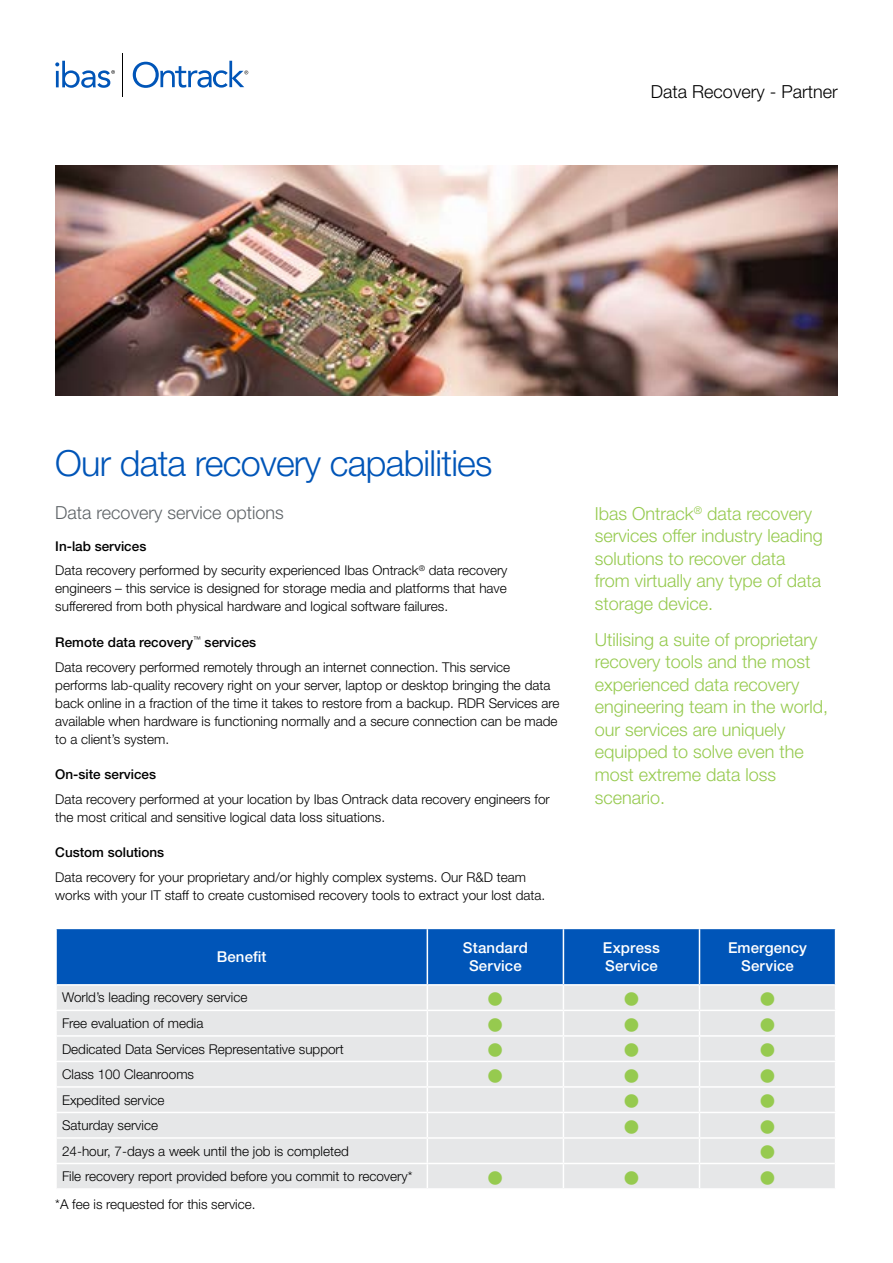
<style>
.page{position:relative;width:893px;height:1263px;background:#fff}
.page>*{position:absolute;margin:0;border:0;box-sizing:border-box;transform-origin:0 0}
.t1{font:300 36px "Helvetica Neue LT Std";letter-spacing:-.02em;color:#0055b8}
.t2{font:300 18px/22.5px "Helvetica Neue LT Std";color:#96ca4f}
.t3{font:300 18px "Helvetica Neue LT Std";color:#5e6367}
.t4{font:300 18px "Helvetica Neue LT Std";color:#000}
.t5{font:500 15px/18px "Helvetica Neue LT Std";letter-spacing:.01em;color:#fff;text-align:center}
.t6{font:300 13.5px/18px "Helvetica Neue LT Std";color:#000}
.t7{font:500 13.5px "Helvetica Neue LT Std";color:#000}
.t8{font:13.5px "Webdings";color:#96ca4f}
.s1{font-weight:500}
</style>
<div class="page">
<svg style="left:55px;top:61px;width:60px;height:27px"></svg>
<hr style="left:122px;top:54px;width:1px;height:43px;background:#000">
<svg style="left:133px;top:61px;width:115px;height:27px"></svg>
<img style="left:55px;top:166px;width:783px;height:229px">
<svg style="left:56px;top:929px;width:780px;height:259px;background:#b6c9de"></svg>
<hr style="left:55px;top:929px;width:2px;height:55px;background:#fff">
<h2 class="t4" style="left:651px;top:81px;width:188px">Data Recovery - Partner</h2>
<h1 class="t1" style="left:55px;top:442px;width:439px">Our data recovery capabilities</h1>
<h2 class="t3" style="left:55px;top:502px;width:230px">Data recovery service options</h2>
<p class="t6" style="left:55px;top:533px;width:454px;line-height:24.8px"><span class="s1">In-lab services<br></span>Data recovery performed by security experienced Ibas Ontrack<sup>®</sup> data recovery</p>
<p class="t6" style="left:55px;top:579px;width:453px">engineers – this service is designed for storage media and platforms that have sufferered from both physical hardware and logical software failures.</p>
<p class="t6" style="left:55px;top:629px;width:456px;line-height:24.8px"><span class="s1">Remote data recovery</span><sup>™</sup> <span class="s1">services<br></span>Data recovery performed remotely through an internet connection. This service</p>
<p class="t6" style="left:55px;top:675px;width:506px">performs lab-quality recovery right on your server, laptop or desktop bringing the data back online in a fraction of the time it takes to restore from a backup. RDR Services are available when hardware is functioning normally and a secure connection can be made to a client’s system.</p>
<p class="t7" style="left:55px;top:766px;width:102px">On-site services</p>
<p class="t6" style="left:55px;top:789px;width:496px">Data recovery performed at your location by Ibas Ontrack data recovery engineers for the most critical and sensitive logical data loss situations.</p>
<p class="t7" style="left:55px;top:844px;width:111px">Custom solutions</p>
<p class="t6" style="left:55px;top:867px;width:491px">Data recovery for your proprietary and/or highly complex systems. Our R&amp;D team works with your IT staff to create customised recovery tools to extract your lost data.</p>
<h2 class="t2" style="left:595px;top:502px;width:230px">Ibas Ontrack<sup>®</sup> data recovery services offer industry leading solutions to recover data from virtually any type of data storage device.</h2>
<h2 class="t2" style="left:595px;top:628px;width:235px">Utilising a suite of proprietary recovery tools and the most experienced data recovery engineering team in the world, our services are uniquely equipped to solve even the most extreme data loss scenario.</h2>
<p class="t5" style="left:217px;top:948px;width:51px">Benefit</p>
<p class="t5" style="left:463px;top:939px;width:66px">Standard<br>Service</p>
<p class="t5" style="left:603px;top:939px;width:59px;text-align:left">Express<br>Service</p>
<p class="t5" style="left:728px;top:939px;width:81px">Emergency<br>Service</p>
<p class="t6" style="left:62px;top:988px;width:187px">World’s leading recovery service</p>
<p class="t8" style="left:489px;top:992px;width:15px">■</p>
<p class="t8" style="left:625px;top:992px;width:15px">■</p>
<p class="t8" style="left:761px;top:992px;width:15px">■</p>
<p class="t6" style="left:62px;top:1014px;width:143px">Free evaluation of media</p>
<p class="t8" style="left:489px;top:1018px;width:15px">■</p>
<p class="t8" style="left:625px;top:1018px;width:15px">■</p>
<p class="t8" style="left:761px;top:1018px;width:15px">■</p>
<p class="t6" style="left:62px;top:1039px;width:283px">Dedicated Data Services Representative support</p>
<p class="t8" style="left:489px;top:1043px;width:15px">■</p>
<p class="t8" style="left:625px;top:1043px;width:15px">■</p>
<p class="t8" style="left:761px;top:1043px;width:15px">■</p>
<p class="t6" style="left:62px;top:1065px;width:134px">Class 100 Cleanrooms</p>
<p class="t8" style="left:489px;top:1069px;width:15px">■</p>
<p class="t8" style="left:625px;top:1069px;width:15px">■</p>
<p class="t8" style="left:761px;top:1069px;width:15px">■</p>
<p class="t6" style="left:62px;top:1090px;width:104px">Expedited service</p>
<p class="t8" style="left:625px;top:1094px;width:15px">■</p>
<p class="t8" style="left:761px;top:1094px;width:15px">■</p>
<p class="t6" style="left:62px;top:1116px;width:98px">Saturday service</p>
<p class="t8" style="left:625px;top:1120px;width:15px">■</p>
<p class="t8" style="left:761px;top:1120px;width:15px">■</p>
<p class="t6" style="left:62px;top:1141px;width:288px">24-hour, 7-days a week until the job is completed</p>
<p class="t8" style="left:761px;top:1145px;width:15px">■</p>
<p class="t6" style="left:62px;top:1167px;width:352px">File recovery report provided before you commit to recovery*</p>
<p class="t8" style="left:489px;top:1171px;width:15px">■</p>
<p class="t8" style="left:625px;top:1171px;width:15px">■</p>
<p class="t8" style="left:761px;top:1171px;width:15px">■</p>
<p class="t6" style="left:55px;top:1195px;width:202px">*A fee is requested for this service.</p>
</div>
